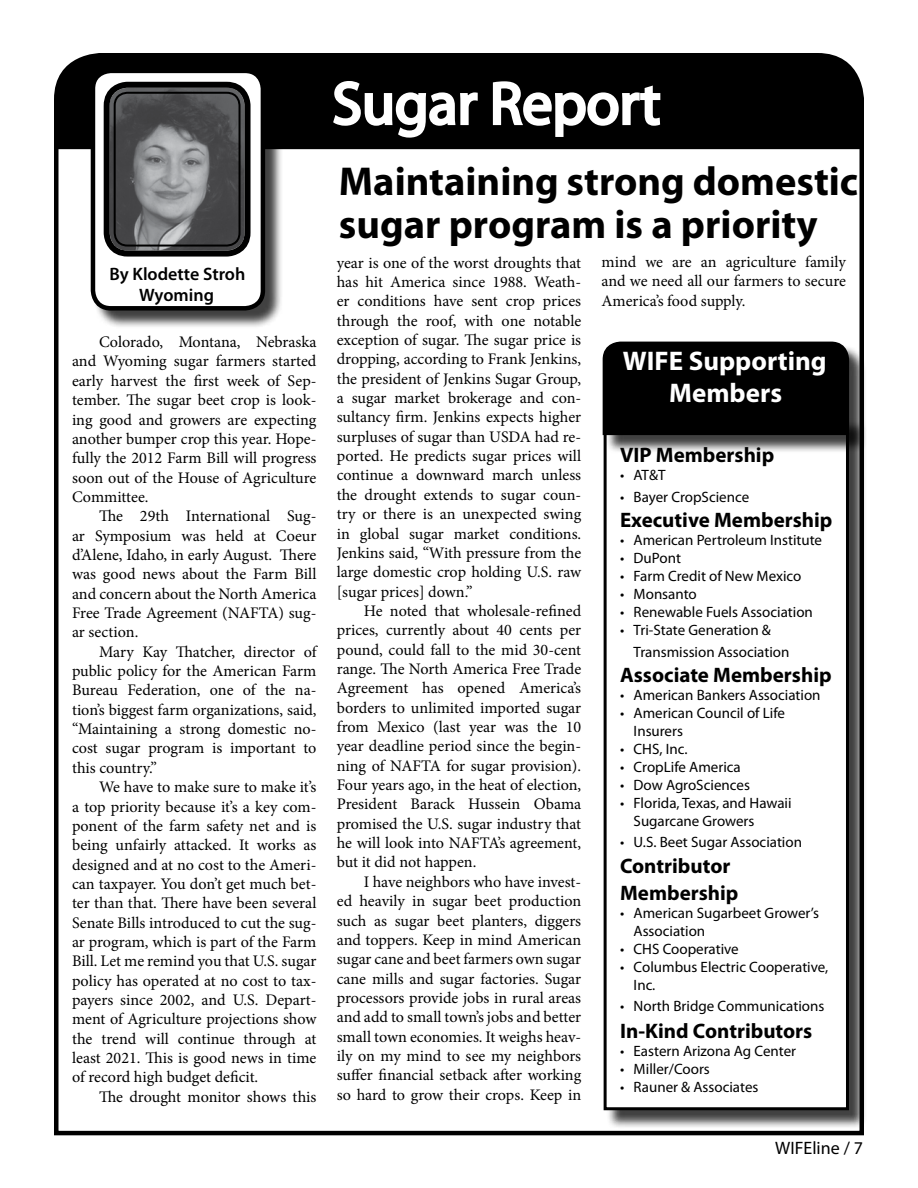
<style>
.page{position:relative;width:918px;height:1188px;background:#fff}
.page>*{position:absolute;margin:0;border:0;box-sizing:border-box;transform-origin:0 0}
.t1{font:60px "Myriad Pro";color:#fff}
.t2{font:700 40.5px/43.5px "Myriad Pro";color:#000}
.t3{font:700 27px/32.4px "Myriad Pro";color:#fff;text-align:center}
.t4{font:700 21px/27px "Myriad Pro";color:#000}
.t5{font:600 18px/21.6px "Myriad Pro";color:#000;text-align:center}
.t6{font:18px "Myriad Pro";color:#000}
.t7{font:16.2px/19.4px "Minion Pro";color:#000;text-align:justify}
.t8{font:15px/18px "Myriad Pro";color:#000}
</style>
<div class="page">
<div style="left:54px;top:53px;width:810px;height:96px;background:#000"></div>
<svg style="left:331px;top:79px;width:148px;height:60px"></svg>
<svg style="left:491px;top:80px;width:171px;height:58px"></svg>
<div style="left:93px;top:71px;width:191px;height:258px;background:#000;opacity:.75"></div>
<div style="left:93px;top:71px;width:170px;height:237px;background:#fff;border-radius:18px"></div>
<div style="left:91px;top:69px;width:174px;height:242px;border:4px solid #000;border-radius:18px"></div>
<img style="left:111px;top:89px;width:133px;height:161px">
<div style="left:104px;top:82px;width:147px;height:175px;border:6px solid #000;border-radius:21px"></div>
<div style="left:114px;top:92px;width:127px;height:155px;border:2px solid #000;border-radius:13px"></div>
<div style="left:606px;top:419px;width:262px;height:710px;background:#000;opacity:.75"></div>
<div style="left:605px;top:418px;width:242px;height:691px;background:#fff"></div>
<div style="left:604px;top:417px;width:245px;height:693px;border:3px solid #000"></div>
<div style="left:605px;top:344px;width:263px;height:110px;background:#000;opacity:.75"></div>
<div style="left:602px;top:341px;width:248px;height:95px;background:#000"></div>
<p class="t5" style="left:109px;top:262px;width:137px">By Klodette Stroh<br>Wyoming</p>
<p class="t7" style="left:72px;top:332px;width:246px;text-indent:27px">Colorado, Montana, Nebraska and Wyoming sugar farmers started early harvest the first week of Sep&shy;tember. The sugar beet crop is look&shy;ing good and growers are expecting another bumper crop this year. Hope&shy;fully the 2012 Farm Bill will progress soon out of the House of Agriculture Committee.</p>
<p class="t7" style="left:72px;top:507px;width:246px;text-indent:27px">The 29th International Sug&shy;ar Symposium was held at Coeur d’Alene, Idaho, in early August. There was good news about the Farm Bill and concern about the North America Free Trade Agreement (NAFTA) sug&shy;ar section.</p>
<p class="t7" style="left:72px;top:642px;width:246px;text-indent:27px">Mary Kay Thatcher, director of public policy for the American Farm Bureau Federation, one of the na&shy;tion’s biggest farm organizations, said, “Maintaining a strong domestic no&shy;cost sugar program is important to this country.”</p>
<p class="t7" style="left:72px;top:777px;width:246px;text-indent:27px">We have to make sure to make it’s a top priority because it’s a key com&shy;ponent of the farm safety net and is being unfairly attacked. It works as designed and at no cost to the Ameri&shy;can taxpayer. You don’t get much bet&shy;ter than that. There have been several Senate Bills introduced to cut the sug&shy;ar program, which is part of the Farm Bill. Let me remind you that U.S. sugar policy has operated at no cost to tax&shy;payers since 2002, and U.S. Depart&shy;ment of Agriculture projections show the trend will continue through at least 2021. This is good news in time of record high budget deficit.</p>
<p class="t7" style="left:99px;top:1087px;width:219px">The drought monitor shows this</p>
<h1 class="t1" style="left:332px;top:66px;width:330px">Sugar Report</h1>
<h2 class="t2" style="left:339px;top:158px;width:521px">Maintaining strong domestic sugar program is a priority</h2>
<p class="t7" style="left:337px;top:253px;width:246px">year is one of the worst droughts that has hit America since 1988. Weath&shy;er conditions have sent crop prices through the roof, with one notable exception of sugar. The sugar price is dropping, according to Frank Jenkins, the president of Jenkins Sugar Group, a sugar market brokerage and con&shy;sultancy firm. Jenkins expects higher surpluses of sugar than USDA had re&shy;ported. He predicts sugar prices will continue a downward march unless the drought extends to sugar coun&shy;try or there is an unexpected swing in global sugar market conditions.<br>Jenkins said, “With pressure from the large domestic crop holding U.S. raw [sugar prices] down.”</p>
<p class="t7" style="left:337px;top:601px;width:246px;text-indent:27px">He noted that wholesale-refined prices, currently about 40 cents per pound, could fall to the mid 30-cent range. The North America Free Trade Agreement has opened America’s borders to unlimited imported sugar from Mexico (last year was the 10 year deadline period since the begin&shy;ning of NAFTA for sugar provision).<br>Four years ago, in the heat of election, President Barack Hussein Obama promised the U.S. sugar industry that he will look into NAFTA’s agreement, but it did not happen.</p>
<p class="t7" style="left:337px;top:872px;width:246px;text-indent:27px">I have neighbors who have invest&shy;ed heavily in sugar beet production such as sugar beet planters, diggers and toppers. Keep in mind American sugar cane and beet farmers own sugar cane mills and sugar factories. Sugar processors provide jobs in rural areas and add to small town’s jobs and better small town economies. It weighs heav&shy;ily on my mind to see my neighbors suffer financial setback after working so hard to grow their crops. Keep in</p>
<p class="t7" style="left:602px;top:252px;width:246px">mind we are an agriculture family and we need all our farmers to secure America’s food supply.</p>
<h3 class="t3" style="left:623px;top:344px;width:205px">WIFE Supporting<br>Members</h3>
<p class="t4" style="left:620px;top:441px;width:156px">VIP Membership</p>
<p class="t8" style="left:620px;top:466px;width:47px">• AT&amp;T</p>
<p class="t8" style="left:620px;top:488px;width:131px">• Bayer CropScience</p>
<p class="t4" style="left:620px;top:506px;width:214px">Executive Membership</p>
<p class="t8" style="left:620px;top:531px;width:204px">• American Pertroleum Institute</p>
<p class="t8" style="left:620px;top:549px;width:62px">• DuPont</p>
<p class="t8" style="left:620px;top:567px;width:183px">• Farm Credit of New Mexico</p>
<p class="t8" style="left:620px;top:585px;width:78px">• Monsanto</p>
<p class="t8" style="left:620px;top:603px;width:194px">• Renewable Fuels Association</p>
<p class="t8" style="left:634px;top:619px;width:157px;line-height:21.6px;text-indent:-14px">• Tri-State Generation &amp;<br>Transmission Association</p>
<p class="t4" style="left:620px;top:661px;width:213px">Associate Membership</p>
<p class="t8" style="left:620px;top:686px;width:202px">• American Bankers Association</p>
<p class="t8" style="left:634px;top:704px;width:153px;text-indent:-14px">• American Council of Life<br>Insurers</p>
<p class="t8" style="left:620px;top:740px;width:69px">• CHS, Inc.</p>
<p class="t8" style="left:620px;top:758px;width:122px">• CropLife America</p>
<p class="t8" style="left:620px;top:776px;width:131px">• Dow AgroSciences</p>
<p class="t8" style="left:634px;top:794px;width:160px;text-indent:-14px">• Florida, Texas, and Hawaii<br>Sugarcane Growers</p>
<p class="t8" style="left:620px;top:833px;width:183px">• U.S. Beet Sugar Association</p>
<p class="t4" style="left:620px;top:851px;width:120px">Contributor<br>Membership</p>
<p class="t8" style="left:634px;top:903px;width:187px;text-indent:-14px">• American Sugarbeet Grower’s<br>Association</p>
<p class="t8" style="left:620px;top:939px;width:120px">• CHS Cooperative</p>
<p class="t8" style="left:634px;top:957px;width:196px;text-indent:-14px">• Columbus Electric Cooperative,<br>Inc.</p>
<p class="t8" style="left:620px;top:997px;width:206px">• North Bridge Communications</p>
<p class="t4" style="left:620px;top:1017px;width:194px">In-Kind Contributors</p>
<p class="t8" style="left:620px;top:1042px;width:177px">• Eastern Arizona Ag Center</p>
<p class="t8" style="left:620px;top:1060px;width:91px">• Miller/Coors</p>
<p class="t8" style="left:620px;top:1078px;width:140px">• Rauner &amp; Associates</p>
<p class="t6" style="left:775px;top:1137px;width:89px">WIFEline / 7</p>
</div>
